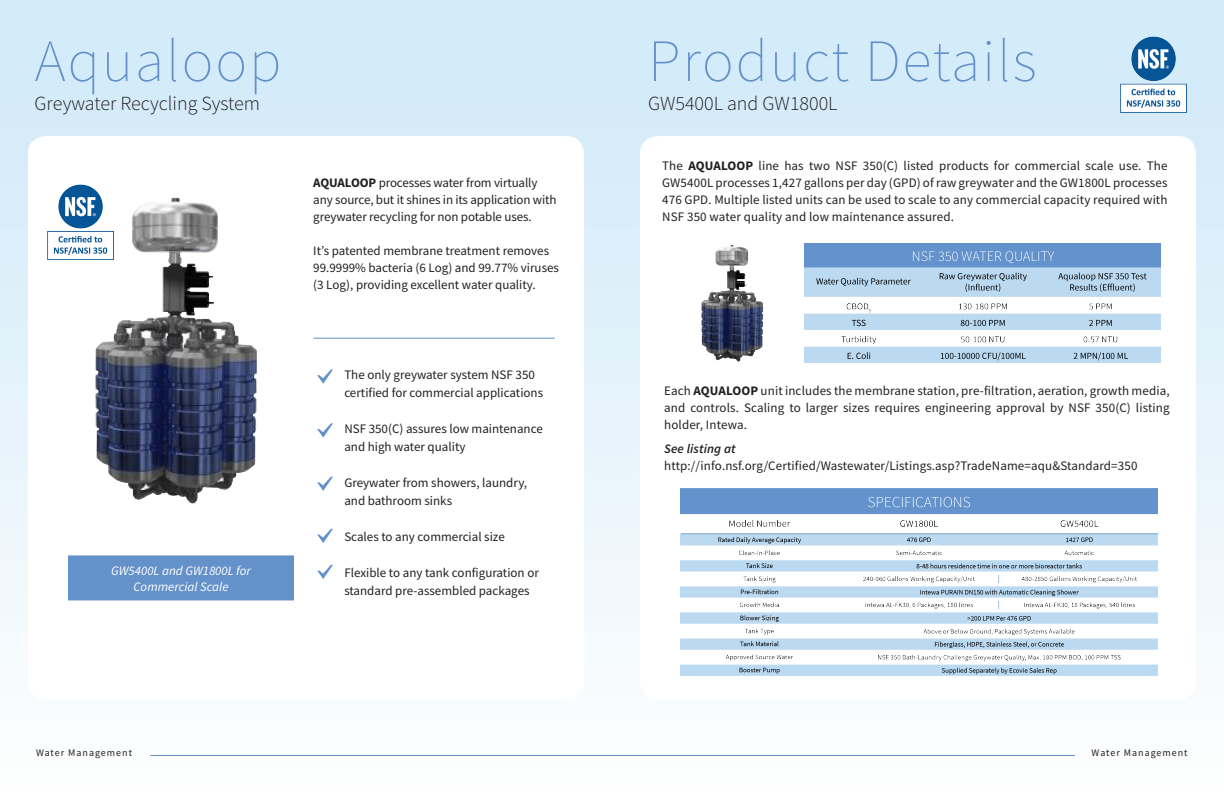
<style>
.page{position:relative;width:1224px;height:792px;background:#fff}
.page>*{position:absolute;margin:0;border:0;box-sizing:border-box;transform-origin:0 0}
.t1{font:200 60px "Source Sans Pro";letter-spacing:.03em;color:#6391cc}
.t2{font:300 20px "Source Sans Pro";color:#231f20}
.t3{font:13px/17px "Source Sans Pro";color:#231f20}
.t4{font:italic 13px/16px "Source Sans Pro";color:#fff;text-align:center}
.t5{font:italic 600 13px "Source Sans Pro";letter-spacing:.01em;color:#231f20}
.t6{font:10px "Source Sans Pro";letter-spacing:.1em;color:#231f20}
.s1{font-weight:700}
</style>
<div class="page">
<div style="left:0;top:0;width:1224px;height:792px;background:linear-gradient(to bottom,#cfe9f8,#fdfefe)"></div>
<div style="left:28px;top:136px;width:556px;height:564px;background:#fff;border-radius:18px"></div>
<div style="left:640px;top:136px;width:556px;height:564px;background:#fff;border-radius:18px"></div>
<svg style="left:317px;top:370px;width:16px;height:14px"></svg>
<svg style="left:317px;top:423px;width:16px;height:15px"></svg>
<svg style="left:317px;top:477px;width:16px;height:14px"></svg>
<svg style="left:317px;top:529px;width:16px;height:14px"></svg>
<svg style="left:317px;top:565px;width:16px;height:14px"></svg>
<img style="left:95px;top:197px;width:221px;height:307px">
<img style="left:701px;top:245px;width:62px;height:117px">
<hr style="left:150px;top:755px;width:925px;height:1px;background:#6391cc">
<img style="left:805px;top:244px;width:356px;height:119px">
<img style="left:680px;top:488px;width:478px;height:188px">
<hr style="left:313px;top:338px;width:242px;height:1px;background:#6391cc">
<div style="left:68px;top:555px;width:226px;height:45px;background:#6491c9;border:1px solid #6391cc"></div>
<img style="left:47px;top:184px;width:67px;height:76px">
<img style="left:1120px;top:36px;width:68px;height:77px">
<h1 class="t1" style="left:35px;top:25px;width:248px">Aqualoop</h1>
<h1 class="t1" style="left:648px;top:25px;width:390px">Product Details</h1>
<h2 class="t2" style="left:35px;top:91px;width:227px">Greywater Recycling System</h2>
<h2 class="t2" style="left:648px;top:91px;width:191px">GW5400L and GW1800L</h2>
<p class="t4" style="left:111px;top:562px;width:141px">GW5400L and GW1800L for<br>Commercial Scale</p>
<p class="t3" style="left:313px;top:174px;width:245px"><span class="s1">AQUALOOP</span> processes water from virtually any source, but it shines in its application with greywater recycling for non potable uses.</p>
<p class="t3" style="left:313px;top:242px;width:247px">It’s patented membrane treatment removes<br>99.9999% bacteria (6 Log) and 99.77% viruses (3 Log), providing excellent water quality.</p>
<p class="t3" style="left:344px;top:366px;width:200px;line-height:18px">The only greywater system NSF 350 certified for commercial applications</p>
<p class="t3" style="left:344px;top:420px;width:200px;line-height:18px">NSF 350(C) assures low maintenance and high water quality</p>
<p class="t3" style="left:344px;top:474px;width:184px;line-height:18px">Greywater from showers, laundry, and bathroom sinks</p>
<p class="t3" style="left:344px;top:528px;width:162px">Scales to any commercial size</p>
<p class="t3" style="left:344px;top:564px;width:196px;line-height:18px">Flexible to any tank configuration or standard pre-assembled packages</p>
<p class="t3" style="left:662px;top:157px;width:507px;text-align:justify">The <span class="s1">AQUALOOP</span> line has two NSF 350(C) listed products for commercial scale use. The GW5400L processes 1,427 gallons per day (GPD) of raw greywater and the GW1800L processes 476 GPD. Multiple listed units can be used to scale to any commercial capacity required with NSF 350 water quality and low maintenance assured.</p>
<p class="t3" style="left:664px;top:382px;width:507px;text-align:justify">Each <span class="s1">AQUALOOP</span> unit includes the membrane station, pre-filtration, aeration, growth media, and controls. Scaling to larger sizes requires engineering approval by NSF 350(C) listing holder, Intewa.</p>
<p class="t5" style="left:664px;top:440px;width:73px">See listing at</p>
<p class="t3" style="left:664px;top:457px;width:475px">http://info.nsf.org/Certified/Wastewater/Listings.asp?TradeName=aqu&amp;Standard=350</p>
<p class="t6" style="left:36px;top:746px;width:98px">Water Management</p>
<p class="t6" style="left:1092px;top:746px;width:98px">Water Management</p>
</div>
